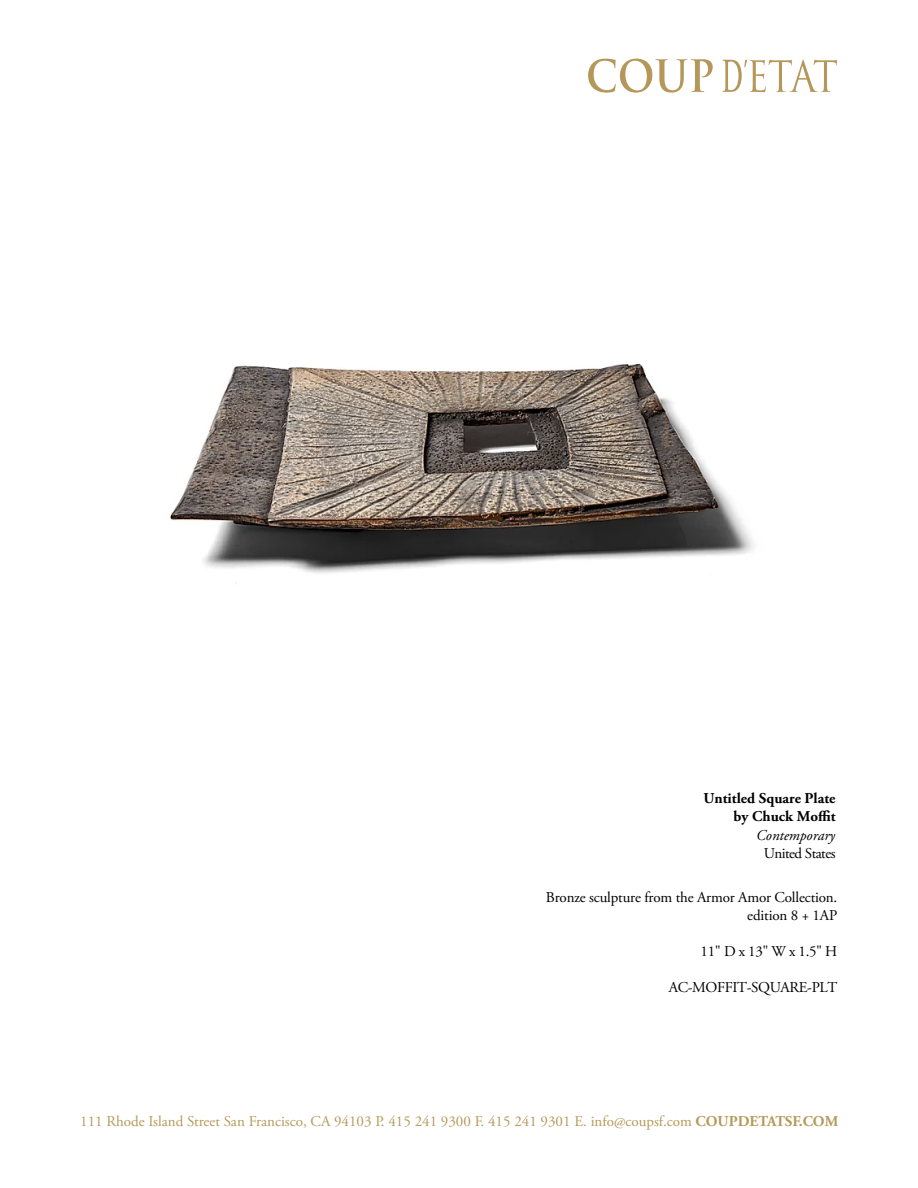
<style>
.page{position:relative;width:918px;height:1188px;background:#fff}
.page>*{position:absolute;margin:0;border:0;box-sizing:border-box;transform-origin:0 0}
.t1{font:15px "Adobe Garamond Pro";color:#b6995a}
.t2{font:15px/18px "Adobe Garamond Pro";letter-spacing:-.01em;color:#000;text-align:right}
.t3{font:700 15px/18px "Adobe Garamond Pro";color:#000;text-align:right}
.t4{font:italic 15px "Adobe Garamond Pro";color:#000}
.t5{font:15px "Adobe Garamond Pro";letter-spacing:-.035em;color:#000}
.s1{font-weight:700}
</style>
<div class="page">
<img style="left:170px;top:364px;width:583px;height:220px">
<svg style="left:588px;top:59px;width:125px;height:34px"></svg>
<svg style="left:723px;top:60px;width:114px;height:32px"></svg>
<p class="t3" style="left:703px;top:789px;width:134px">Untitled Square Plate by Chuck Moffit</p>
<p class="t4" style="left:756px;top:826px;width:80px">Contemporary</p>
<p class="t5" style="left:764px;top:844px;width:73px">United States</p>
<p class="t2" style="left:546px;top:889px;width:293px">Bronze sculpture from the Armor Amor Collection. edition 8 + 1AP</p>
<p class="t2" style="left:701px;top:943px;width:138px">11" D x 13" W x 1.5" H</p>
<p class="t2" style="left:669px;top:979px;width:170px">AC-MOFFIT-SQUARE-PLT</p>
<p class="t1" style="left:80px;top:1113px;width:760px">111 Rhode Island Street San Francisco, CA 94103 P. 415 241 9300 F. 415 241 9301 E. info@coupsf.com <span class="s1">COUPDETATSF.COM</span></p>
</div>
